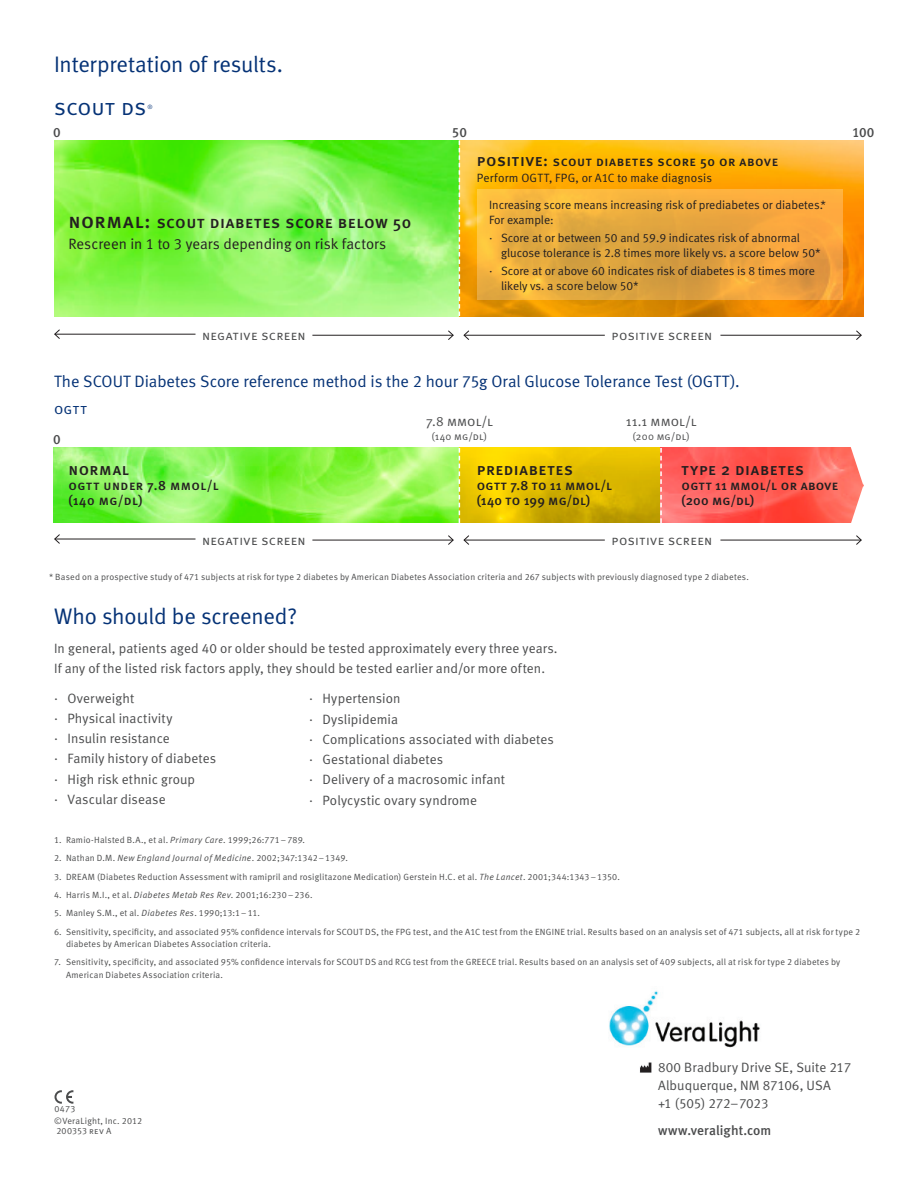
<style>
.page{position:relative;width:918px;height:1188px;background:#fff}
.page>*{position:absolute;margin:0;border:0;box-sizing:border-box;transform-origin:0 0}
.t1{font:22.5px "Meta Normal LF";letter-spacing:-.01em;color:#053276}
.t2{font:22.5px "Meta Normal Caps";letter-spacing:.005em;color:#053276}
.t3{font:16.8px "Meta Medium Caps";letter-spacing:.03em;color:#231f20}
.t4{font:16.5px "Meta Normal LF";letter-spacing:-.005em;color:#053276}
.t5{font:16.5px "Meta Medium Caps";letter-spacing:.045em;color:#231f20}
.t6{font:15px "Meta Normal LF";color:#231f20}
.t7{font:15px "Meta Normal Caps";color:#053276}
.t8{font:13.5px/20.2px "Meta Normal LF";letter-spacing:.005em;color:#4b4c4d}
.t9{font:13.5px/15px "Meta Medium Caps";letter-spacing:.035em;color:#231f20}
.t10{font:13.5px/15px "Meta Medium Caps";letter-spacing:.015em;color:#231f20}
.t11{font:13.5px "Meta Normal LF Caps";letter-spacing:.035em;color:#4b4c4d}
.t12{font:13.5px "Meta Normal Caps";letter-spacing:.01em;color:#4b4c4d}
.t13{font:500 13.5px "Meta";letter-spacing:.005em;color:#4b4c4d}
.t14{font:13.5px "Meta Medium LF";color:#4b4c4d}
.t15{font:12px/15px "Meta Normal LF";color:#231f20}
.t16{font:10.5px "Meta Normal Caps";letter-spacing:.015em;color:#4b4c4d}
.t17{font:9px/12.3px "Meta Normal LF";letter-spacing:.02em;color:#4b4c4d}
.t18{font:9px "Meta Normal LF Caps";color:#4b4c4d}
.t19{font:6px "Meta Normal LF";color:#053276}
.s1{font-size:20.7px}
.s2{font-size:16.5px}
.s3{font-family:"Meta Normal"}
.s4{font-style:italic}
.s5{font-family:"Meta Normal Caps"}
</style>
<div class="page">
<img style="left:54px;top:448px;width:797px;height:75px">
<img style="left:54px;top:141px;width:810px;height:175px">
<svg style="left:477px;top:189px;width:366px;height:111px;background:#eaa83f"></svg>
<img style="left:609px;top:990px;width:151px;height:58px">
<svg style="left:459px;top:140px;width:1px;height:176px"></svg>
<svg style="left:459px;top:448px;width:1px;height:75px"></svg>
<svg style="left:660px;top:448px;width:2px;height:75px"></svg>
<hr style="left:720px;top:335px;width:141px;height:1px;background:#231f20">
<svg style="left:856px;top:330px;width:6px;height:10px"></svg>
<hr style="left:720px;top:540px;width:141px;height:1px;background:#231f20">
<svg style="left:856px;top:535px;width:6px;height:10px"></svg>
<hr style="left:312px;top:335px;width:141px;height:1px;background:#231f20">
<svg style="left:448px;top:330px;width:6px;height:10px"></svg>
<hr style="left:312px;top:540px;width:141px;height:1px;background:#231f20">
<svg style="left:448px;top:535px;width:6px;height:10px"></svg>
<hr style="left:464px;top:335px;width:141px;height:1px;background:#231f20">
<svg style="left:464px;top:330px;width:5px;height:10px"></svg>
<hr style="left:464px;top:540px;width:141px;height:1px;background:#231f20">
<svg style="left:464px;top:535px;width:5px;height:10px"></svg>
<hr style="left:55px;top:334px;width:141px;height:1px;background:#231f20">
<svg style="left:54px;top:329px;width:6px;height:10px"></svg>
<hr style="left:55px;top:539px;width:141px;height:1px;background:#231f20">
<svg style="left:54px;top:534px;width:6px;height:10px"></svg>
<svg style="left:851px;top:448px;width:13px;height:75px"></svg>
<svg style="left:55px;top:1090px;width:18px;height:14px"></svg>
<svg style="left:640px;top:1062px;width:12px;height:10px"></svg>
<h1 class="t1" style="left:54px;top:51px;width:231px">Interpretation of results.</h1>
<h1 class="t2" style="left:54px;top:95px;width:94px">scout ds</h1>
<p class="t19" style="left:147px;top:104px;width:7px">®</p>
<h3 class="t14" style="left:53px;top:124px;width:9px">0</h3>
<h2 class="t3" style="left:68px;top:213px;width:344px"><span class="s1">normal:</span> scout diabetes score below 50</h2>
<h3 class="t6" style="left:68px;top:235px;width:319px">Rescreen in 1 to 3 years depending on risk factors</h3>
<h3 class="t14" style="left:452px;top:124px;width:17px">50</h3>
<h3 class="t9" style="left:477px;top:153px;width:303px"><span class="s2">positive:</span> scout diabetes score 50 or above</h3>
<h3 class="t15" style="left:477px;top:170px;width:237px">Perform OGTT, FPG, or A1C to make diagnosis</h3>
<h3 class="t15" style="left:489px;top:197px;width:339px">Increasing score means increasing risk of prediabetes or diabetes.*<br>For example:</h3>
<h3 class="t15" style="left:501px;top:230px;width:321px;text-indent:-12px">· Score at or between 50 and 59.9 indicates risk of abnormal glucose tolerance is 2.8 times more likely vs. a score below 50*</h3>
<h3 class="t15" style="left:501px;top:263px;width:315px;text-indent:-12px">· Score at or above 60 indicates risk of diabetes is 8 times more likely vs. a score below 50*</h3>
<h3 class="t14" style="left:852px;top:124px;width:24px">100</h3>
<h3 class="t11" style="left:202px;top:328px;width:105px">negative screen</h3>
<h3 class="t11" style="left:612px;top:328px;width:102px">positive screen</h3>
<h3 class="t4" style="left:54px;top:372px;width:687px">The SCOUT Diabetes Score reference method is the 2 hour 75g Oral Glucose Tolerance Test (OGTT).</h3>
<h3 class="t7" style="left:54px;top:400px;width:35px">ogtt</h3>
<h3 class="t14" style="left:53px;top:432px;width:9px">0</h3>
<h3 class="t5" style="left:68px;top:459px;width:62px">normal</h3>
<h3 class="t9" style="left:68px;top:477px;width:152px">ogtt under 7.8 mmol/l (140 mg/dl)</h3>
<h3 class="t12" style="left:426px;top:414px;width:68px">7.8 mmol/l</h3>
<p class="t16" style="left:431px;top:430px;width:57px">(140 mg/dl)</p>
<h3 class="t5" style="left:477px;top:459px;width:98px">prediabetes</h3>
<h3 class="t10" style="left:477px;top:477px;width:136px">ogtt 7.8 to 11 mmol/l (140 to 199 mg/dl)</h3>
<h3 class="t12" style="left:626px;top:414px;width:72px">11.1 mmol/l</h3>
<p class="t16" style="left:632px;top:430px;width:59px">(200 mg/dl)</p>
<h3 class="t5" style="left:682px;top:459px;width:124px">type 2 diabetes</h3>
<h3 class="t10" style="left:682px;top:477px;width:158px">ogtt 11 mmol/l or above (200 mg/dl)</h3>
<h3 class="t11" style="left:202px;top:533px;width:105px">negative screen</h3>
<p class="t17" style="left:49px;top:570px;width:701px">* Based on a prospective study of 471 subjects at risk for type 2 diabetes by American Diabetes Association criteria and 267 subjects with previously diagnosed type 2 diabetes.</p>
<h3 class="t11" style="left:612px;top:533px;width:102px">positive screen</h3>
<h1 class="t1" style="left:54px;top:603px;width:244px">Who should be screened?</h1>
<h3 class="t8" style="left:54px;top:638px;width:505px">In general, patients aged 40 or older should be tested approximately every three years.<br>If any of the listed risk factors apply, they should be tested earlier and/or more often.</h3>
<h3 class="t8" style="left:54px;top:688px;width:164px"><span class="s3">·</span> Overweight<br><span class="s3">·</span> Physical inactivity<br><span class="s3">·</span> Insulin resistance<br><span class="s3">·</span> Family history of diabetes <span class="s3">·</span> High risk ethnic group<br><span class="s3">·</span> Vascular disease</h3>
<h3 class="t8" style="left:309px;top:688px;width:246px"><span class="s3">·</span> Hypertension<br><span class="s3">·</span> Dyslipidemia<br><span class="s3">·</span> Complications associated with diabetes <span class="s3">·</span> Gestational diabetes<br><span class="s3">·</span> Delivery of a macrosomic infant<br><span class="s3">·</span> Polycystic ovary syndrome</h3>
<p class="t17" style="left:54px;top:833px;width:252px">1. Ramio-Halsted B.A., et al. <span class="s4">Primary Care</span>. 1999;26:771–789.</p>
<p class="t17" style="left:54px;top:852px;width:295px">2. Nathan D.M. <span class="s4">New England Journal of Medicine</span>. 2002;347:1342–1349.</p>
<p class="t17" style="left:54px;top:870px;width:567px">3. DREAM (Diabetes Reduction Assessment with ramipril and rosiglitazone Medication) Gerstein H.C. et al. <span class="s4">The Lancet</span>. 2001;344:1343–1350.</p>
<p class="t17" style="left:54px;top:889px;width:260px">4. Harris M.I., et al. <span class="s4">Diabetes Metab Res Rev</span>. 2001;16:230–236.</p>
<p class="t17" style="left:54px;top:907px;width:207px">5. Manley S.M., et al. <span class="s4">Diabetes Res</span>. 1990;13:1–11.</p>
<p class="t17" style="left:66px;top:925px;width:796px;text-indent:-12px">6. Sensitivity, specificity, and associated 95% confidence intervals for SCOUT DS, the FPG test, and the A1C test from the ENGINE trial. Results based on an analysis set of 471 subjects, all at risk for type 2 diabetes by American Diabetes Association criteria.</p>
<p class="t17" style="left:66px;top:956px;width:776px;text-indent:-12px">7. Sensitivity, specificity, and associated 95% confidence intervals for SCOUT DS and RCG test from the GREECE trial. Results based on an analysis set of 409 subjects, all at risk for type 2 diabetes by<br>American Diabetes Association criteria.</p>
<p class="t18" style="left:55px;top:1104px;width:22px">0473</p>
<p class="t17" style="left:54px;top:1115px;width:90px;line-height:10.5px">©VeraLight, Inc. 2012<br>200353 <span class="s5">rev A</span></p>
<h3 class="t8" style="left:658px;top:1058px;width:195px;line-height:18px">800 Bradbury Drive SE, Suite 217<br>Albuquerque, NM 87106, USA<br>+1 (505) 272–7023</h3>
<h3 class="t13" style="left:658px;top:1122px;width:115px">www.veralight.com</h3>
</div>
